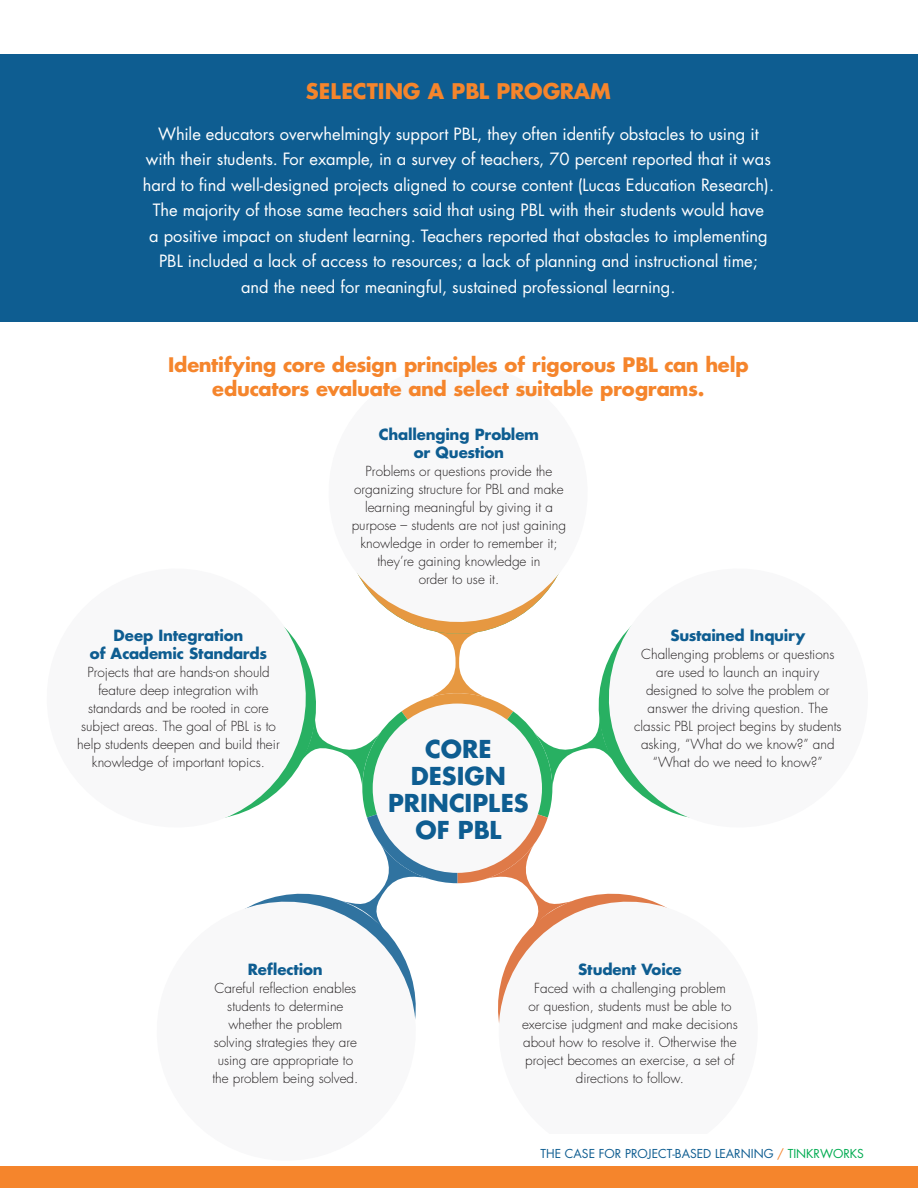
<style>
.page{position:relative;width:918px;height:1188px;background:#fff}
.page>*{position:absolute;margin:0;border:0;box-sizing:border-box;transform-origin:0 0}
.t1{font:700 24px/27px "Futura MDFOG";color:#0e5d91;text-align:center}
.t2{font:700 21px "Futura MDFOG";color:#f5852c}
.t3{font:700 19.5px/24px "Futura MDFOG";letter-spacing:-.015em;color:#f5852c;text-align:center}
.t4{font:16.5px/25.5px "Futura MDFOG";color:#fff;text-align:center}
.t5{font:700 15px/18px "Futura MDFOG";letter-spacing:-.015em;color:#0e5d91;text-align:center}
.t6{font:300 13.5px/18px "Futura MDFOG";color:#231f20;text-align:center}
.t7{font:12px "Futura MDFOG";color:#0e5d91}
.s1{color:#f5852c}
.s2{color:#00ac51}
</style>
<div class="page">
<div style="left:0;top:1167px;width:918px;height:21px;background:#f5852c"></div>
<svg style="left:322px;top:648px;width:263px;height:236px"></svg>
<div style="left:373px;top:704px;width:169px;height:169px;background:#f8f8f9;border-radius:50%"></div>
<svg style="left:357px;top:572px;width:203px;height:66px"></svg>
<svg style="left:322px;top:880px;width:108px;height:6px"></svg>
<svg style="left:484px;top:880px;width:101px;height:6px"></svg>
<svg style="left:593px;top:625px;width:97px;height:193px"></svg>
<svg style="left:225px;top:626px;width:97px;height:192px"></svg>
<svg style="left:498px;top:886px;width:169px;height:138px"></svg>
<svg style="left:141px;top:886px;width:291px;height:281px"></svg>
<div style="left:0;top:54px;width:918px;height:268px;background:#0e5d91"></div>
<h2 class="t2" style="left:306px;top:77px;width:306px">SELECTING A PBL PROGRAM</h2>
<p class="t4" style="left:143px;top:121px;width:633px">While educators overwhelmingly support PBL, they often identify obstacles to using it with their students. For example, in a survey of teachers, 70 percent reported that it was hard to find well-designed projects aligned to course content (Lucas Education Research).<br>The majority of those same teachers said that using PBL with their students would have<br>a positive impact on student learning. Teachers reported that obstacles to implementing PBL included a lack of access to resources; a lack of planning and instructional time;<br>and the need for meaningful, sustained professional learning.</p>
<h3 class="t3" style="left:168px;top:352px;width:582px">Identifying core design principles of rigorous PBL can help educators evaluate and select suitable programs.</h3>
<p class="t5" style="left:90px;top:626px;width:179px">Deep Integration<br>of Academic Standards</p>
<p class="t6" style="left:77px;top:663px;width:204px">Projects that are hands-on should feature deep integration with standards and be rooted in core subject areas. The goal of PBL is to help students deepen and build their knowledge of important topics.</p>
<p class="t5" style="left:379px;top:425px;width:162px">Challenging Problem or Question</p>
<p class="t6" style="left:352px;top:463px;width:216px">Problems or questions provide the organizing structure for PBL and make learning meaningful by giving it a purpose – students are not just gaining knowledge in order to remember it; they’re gaining knowledge in<br>order to use it.</p>
<h1 class="t1" style="left:388px;top:735px;width:142px">CORE<br>DESIGN<br>PRINCIPLES<br>OF PBL</h1>
<p class="t5" style="left:670px;top:626px;width:136px">Sustained Inquiry</p>
<p class="t6" style="left:634px;top:645px;width:209px">Challenging problems or questions are used to launch an inquiry designed to solve the problem or answer the driving question. The classic PBL project begins by students asking, “What do we know?” and “What do we need to know?”</p>
<p class="t5" style="left:248px;top:960px;width:76px">Reflection</p>
<p class="t6" style="left:212px;top:979px;width:147px">Careful reflection enables students to determine whether the problem solving strategies they are using are appropriate to the problem being solved.</p>
<p class="t5" style="left:578px;top:960px;width:105px">Student Voice</p>
<p class="t6" style="left:522px;top:979px;width:217px">Faced with a challenging problem<br>or question, students must be able to exercise judgment and make decisions about how to resolve it. Otherwise the project becomes an exercise, a set of directions to follow.</p>
<p class="t7" style="left:541px;top:1145px;width:325px">THE CASE FOR PROJECT-BASED LEARNING <span class="s1">/</span> <span class="s2">TINKRWORKS</span></p>
</div>
